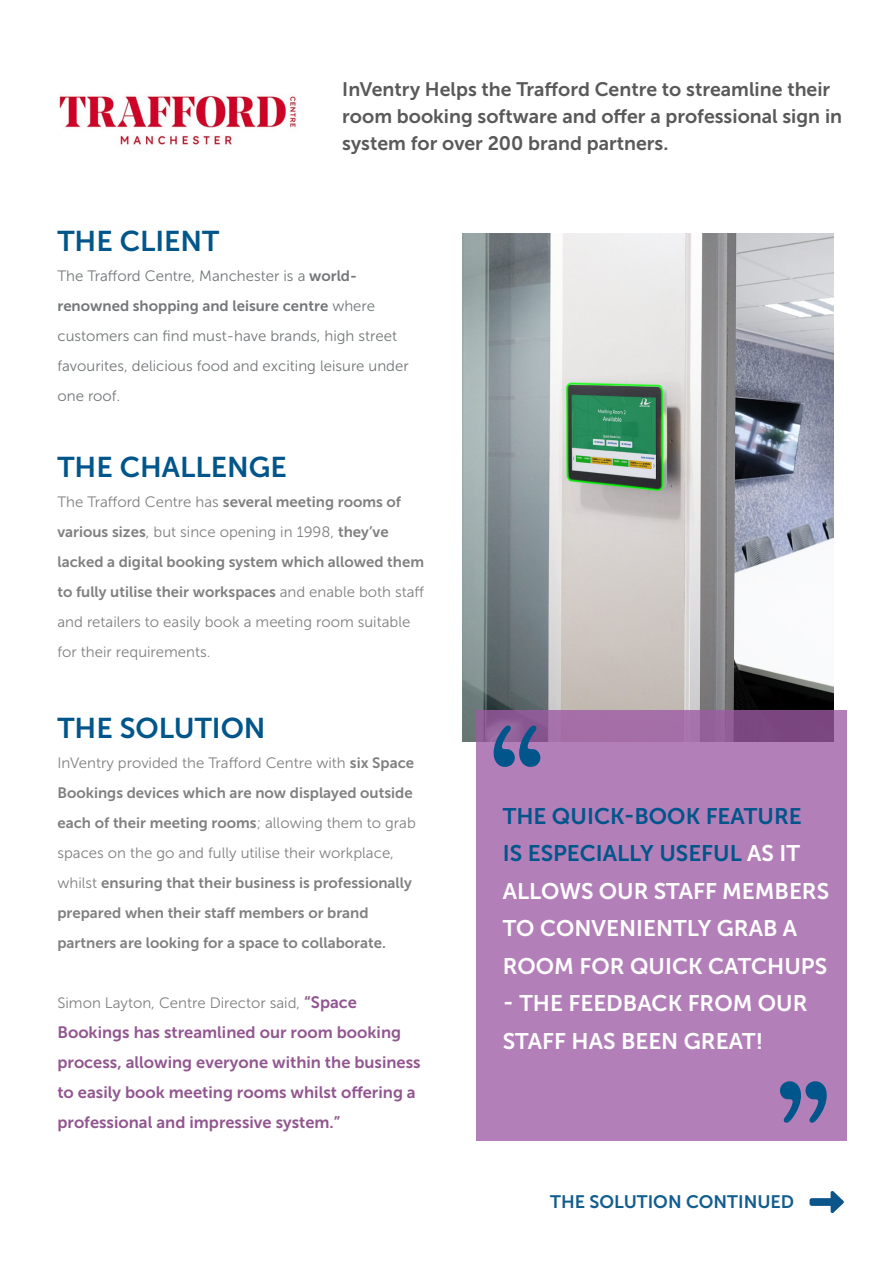
<style>
.page{position:relative;width:893px;height:1263px;background:#fff}
.page>*{position:absolute;margin:0;border:0;box-sizing:border-box;transform-origin:0 0}
.t1{font:28.5px "Museo Sans 700";color:#00558a}
.t2{font:22.5px/37.5px "Museo Sans 700";color:#fff}
.t3{font:19.5px/27px "Museo Sans 700";color:#595959}
.t4{font:18px "Museo Sans 700";color:#115d8e}
.t5{font:16.5px/30px "Museo Sans 700";color:#91568f}
.t6{font:15px/30px "Museo Sans 700";color:#808080}
.t7{font:15px/30px "Museo Sans 300";color:#808080}
.t8{font:15px/30px "Museo Sans 300";color:#737779}
.s1{font-family:"Museo Sans 700"}
.s2{font-family:"Museo Sans 300"}
.s3{font-family:"Museo Sans 700";font-size:16.5px;color:#91568f}
.s4{color:#00558a}
</style>
<div class="page">
<img style="left:59px;top:94px;width:239px;height:54px">
<img style="left:462px;top:233px;width:371px;height:509px">
<div style="left:476px;top:710px;width:371px;height:431px;background:#b37fb9"></div>
<svg style="left:494px;top:725px;width:46px;height:42px;background:#4f6097"></svg>
<svg style="left:780px;top:1081px;width:47px;height:42px;background:#5a6aa1"></svg>
<div style="left:809px;top:1198px;width:29px;height:8px;background:#0b558a;border-radius:2px"></div>
<svg style="left:831px;top:1191px;width:13px;height:22px"></svg>
<p class="t3" style="left:342px;top:75px;width:501px">InVentry Helps the Trafford Centre to streamline their room booking software and offer a professional sign in system for over 200 brand partners.</p>
<p class="t1" style="left:57px;top:225px;width:164px">THE CLIENT</p>
<p class="t8" style="left:57px;top:261px;width:353px">The Trafford Centre, Manchester is a <span class="s1">world&shy;renowned shopping and leisure centre</span> where customers can find must-have brands, high street favourites, delicious food and exciting leisure under one roof.</p>
<p class="t1" style="left:57px;top:451px;width:231px">THE CHALLENGE</p>
<p class="t7" style="left:57px;top:487px;width:368px">The Trafford Centre has <span class="s1">several meeting rooms of various sizes</span>, but since opening in 1998, <span class="s1">they’ve lacked a digital booking system which allowed them to fully utilise their workspaces</span> and enable both staff and retailers to easily book a meeting room suitable for their requirements.</p>
<p class="t1" style="left:57px;top:712px;width:210px">THE SOLUTION</p>
<p class="t6" style="left:57px;top:748px;width:360px"><span class="s2">InVentry provided the Trafford Centre with</span> six Space Bookings devices which are now displayed outside each of their meeting rooms<span class="s2">; allowing them to grab spaces on the go and fully utilise their workplace, whilst</span> ensuring that their business is professionally prepared when their staff members or brand partners are looking for a space to collaborate.</p>
<p class="t7" style="left:57px;top:988px;width:301px">Simon Layton, Centre Director said, <span class="s3">“Space</span></p>
<p class="t5" style="left:57px;top:1017px;width:365px">Bookings has streamlined our room booking process, allowing everyone within the business to easily book meeting rooms whilst offering a professional and impressive system.”</p>
<p class="t2" style="left:503px;top:797px;width:328px"><span class="s4">THE QUICK-BOOK FEATURE<br>IS ESPECIALLY USEFUL</span> AS IT<br>ALLOWS OUR STAFF MEMBERS<br>TO CONVENIENTLY GRAB A<br>ROOM FOR QUICK CATCHUPS</p>
<p class="t2" style="left:503px;top:985px;width:306px">- THE FEEDBACK FROM OUR<br>STAFF HAS BEEN GREAT!</p>
<p class="t4" style="left:550px;top:1191px;width:245px">THE SOLUTION CONTINUED</p>
</div>
